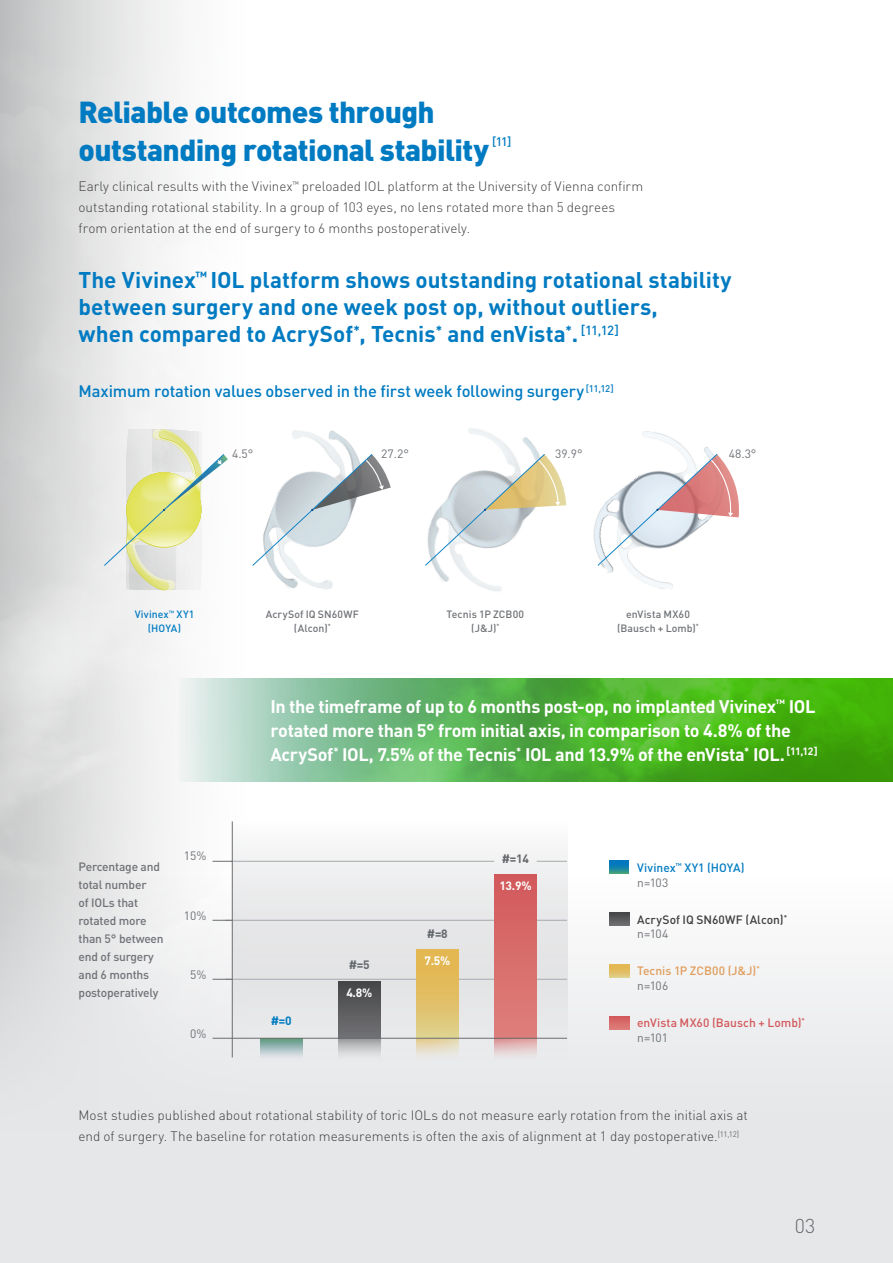
<style>
.page{position:relative;width:893px;height:1263px;background:#fff}
.page>*{position:absolute;margin:0;border:0;box-sizing:border-box;transform-origin:0 0}
.t1{font:900 30px/37.2px "DIN";letter-spacing:-.02em;color:#007bc2}
.t2{font:700 22.5px/27px "DIN Pro";color:#007bc2}
.t3{font:300 19.8px "DIN Pro";color:#64686c}
.t4{font:700 18px/24px "DIN Pro";letter-spacing:-.02em;color:#fff}
.t5{font:500 16.5px "DIN Pro";letter-spacing:-.015em;color:#007bc2}
.t6{font:300 13.5px/21px "DIN Pro";color:#3e3e3f}
.t7{font:500 12px/18px "DIN Pro";letter-spacing:-.015em;color:#6f7277}
.t8{font:500 12px/14.9px "DIN Pro";letter-spacing:.005em;color:#d2595b}
.t9{font:12px "DIN Pro";color:#6f7277}
.t10{font:500 12px/14.9px "DIN Pro";letter-spacing:.005em;color:#3e3e3f}
.t11{font:500 12px/14.9px "DIN Pro";color:#e09d5b}
.t12{font:500 12px/14.9px "DIN Pro";color:#007bc2}
.t13{font:700 12px "DIN Pro";color:#fff}
.t14{font:700 12px "DIN Pro";color:#64686c}
.t15{font:700 12px "DIN Pro";color:#007bc2}
.t16{font:500 10.5px/13.5px "DIN Pro";letter-spacing:.01em;color:#6f7277;text-align:center}
.t17{font:500 10.5px/13.5px "DIN Pro";letter-spacing:.005em;color:#007bc2;text-align:center}
.s1{font-weight:400;color:#6f7277}
</style>
<div class="page">
<svg style="left:1px;top:877px;width:892px;height:386px;fill:#e6e7e9"></svg>
<img style="left:0;top:0;width:1px;height:1263px">
<svg style="left:179px;top:678px;width:714px;height:104px;background:#67ba57"></svg>
<svg style="left:610px;top:861px;width:19px;height:13px"></svg>
<svg style="left:610px;top:913px;width:19px;height:13px"></svg>
<svg style="left:610px;top:964px;width:19px;height:13px"></svg>
<svg style="left:610px;top:1016px;width:19px;height:13px"></svg>
<img style="left:269px;top:430px;width:87px;height:159px">
<svg style="left:252px;top:454px;width:139px;height:112px"></svg>
<img style="left:224px;top:454px;width:4px;height:9px">
<svg style="left:104px;top:429px;width:120px;height:162px"></svg>
<img style="left:433px;top:428px;width:134px;height:163px">
<svg style="left:425px;top:454px;width:141px;height:112px"></svg>
<img style="left:593px;top:432px;width:120px;height:157px">
<svg style="left:597px;top:454px;width:142px;height:112px"></svg>
<div style="left:233px;top:821px;width:334px;height:270px;background:linear-gradient(to bottom,#f1f1f2,#e3e3e5)"></div>
<hr style="left:225px;top:979px;width:342px;height:1px;background:#a8a9ad">
<hr style="left:225px;top:920px;width:342px;height:1px;background:#a8a9ad">
<hr style="left:231px;top:861px;width:263px;height:1px;background:#a8a9ad">
<hr style="left:537px;top:861px;width:30px;height:1px;background:#a8a9ad">
<svg style="left:213px;top:979px;width:19px;height:1px"></svg>
<svg style="left:213px;top:920px;width:19px;height:1px"></svg>
<svg style="left:213px;top:861px;width:19px;height:1px"></svg>
<hr style="left:232px;top:821px;width:1px;height:236px;background:#6c6d70">
<svg style="left:416px;top:1039px;width:43px;height:31px"></svg>
<div style="left:416px;top:950px;width:43px;height:88px;background:linear-gradient(to bottom,#e4b146,#dfce87)"></div>
<div style="left:338px;top:981px;width:43px;height:57px;background:linear-gradient(to bottom,#454546,#717275)"></div>
<svg style="left:338px;top:1039px;width:43px;height:31px"></svg>
<div style="left:494px;top:875px;width:43px;height:163px;background:linear-gradient(to bottom,#d2595b,#de807b)"></div>
<svg style="left:494px;top:1039px;width:43px;height:31px"></svg>
<div style="left:260px;top:1038px;width:42px;height:32px;background:#eaeaec"></div>
<svg style="left:260px;top:1039px;width:42px;height:18px"></svg>
<hr style="left:213px;top:1038px;width:354px;height:1px;background:#6c6d70">
<h1 class="t1" style="left:79px;top:94px;width:434px">Reliable outcomes through outstanding rotational stability <sup>[11]</sup></h1>
<p class="t6" style="left:79px;top:175px;width:566px">Early clinical results with the Vivinex<sup>™</sup> preloaded IOL platform at the University of Vienna confirm outstanding rotational stability. In a group of 103 eyes, no lens rotated more than 5 degrees from orientation at the end of surgery to 6 months postoperatively.</p>
<h2 class="t2" style="left:79px;top:264px;width:655px">The Vivinex<sup>™</sup> IOL platform shows outstanding rotational stability between surgery and one week post op, without outliers,<br>when compared to AcrySof<sup>*</sup>, Tecnis<sup>*</sup> and enVista<sup>*</sup>. <sup>[11,12]</sup></h2>
<p class="t5" style="left:79px;top:378px;width:537px">Maximum rotation values observed in the first week following surgery <sup>[11,12]</sup></p>
<p class="t9" style="left:232px;top:444px;width:23px">4.5°</p>
<p class="t9" style="left:381px;top:444px;width:29px">27.2°</p>
<p class="t9" style="left:555px;top:444px;width:29px">39.9°</p>
<p class="t9" style="left:729px;top:444px;width:29px">48.3°</p>
<p class="t17" style="left:135px;top:606px;width:61px">Vivinex<sup>™</sup> XY1 (HOYA)</p>
<p class="t16" style="left:266px;top:606px;width:95px">AcrySof IQ SN60WF (Alcon)<sup>*</sup></p>
<p class="t16" style="left:447px;top:606px;width:79px">Tecnis 1P ZCB00 (J&amp;J)<sup>*</sup></p>
<p class="t16" style="left:617px;top:606px;width:83px">enVista MX60 (Bausch + Lomb)<sup>*</sup></p>
<p class="t7" style="left:79px;top:856px;width:87px">Percentage and total number<br>of IOLs that rotated more than 5° between end of surgery and 6 months postoperatively</p>
<p class="t9" style="left:184px;top:847px;width:24px">15%</p>
<p class="t9" style="left:184px;top:906px;width:24px">10%</p>
<p class="t9" style="left:190px;top:965px;width:18px">5%</p>
<p class="t9" style="left:190px;top:1024px;width:18px">0%</p>
<h3 class="t4" style="left:270px;top:692px;width:549px">In the timeframe of up to 6 months post-op, no implanted Vivinex<sup>™</sup> IOL rotated more than 5° from initial axis, in comparison to 4.8% of the<br>AcrySof<sup>*</sup> IOL, 7.5% of the Tecnis<sup>*</sup> IOL and 13.9% of the enVista<sup>*</sup> IOL. <sup>[11,12]</sup></h3>
<p class="t15" style="left:271px;top:1011px;width:22px">#=0</p>
<p class="t14" style="left:427px;top:923px;width:22px">#=8</p>
<p class="t14" style="left:349px;top:955px;width:22px">#=5</p>
<p class="t13" style="left:424px;top:951px;width:27px">7.5%</p>
<p class="t13" style="left:346px;top:982px;width:27px">4.8%</p>
<p class="t14" style="left:502px;top:848px;width:29px">#=14</p>
<p class="t13" style="left:499px;top:876px;width:34px">13.9%</p>
<p class="t12" style="left:637px;top:859px;width:109px">Vivinex<sup>™</sup> XY1 (HOYA) <span class="s1">n=103</span></p>
<p class="t10" style="left:637px;top:910px;width:151px">AcrySof IQ SN60WF (Alcon)<sup>* </sup><span class="s1">n=104</span></p>
<p class="t11" style="left:637px;top:962px;width:124px">Tecnis 1P ZCB00 (J&amp;J)<sup>* </sup><span class="s1">n=106</span></p>
<p class="t8" style="left:637px;top:1014px;width:169px">enVista MX60 (Bausch + Lomb)<sup>* </sup><span class="s1">n=101</span></p>
<p class="t6" style="left:79px;top:1104px;width:671px">Most studies published about rotational stability of toric IOLs do not measure early rotation from the initial axis at end of surgery. The baseline for rotation measurements is often the axis of alignment at 1 day postoperative.<sup>[11,12]</sup></p>
<h3 class="t3" style="left:795px;top:1210px;width:22px">03</h3>
</div>
